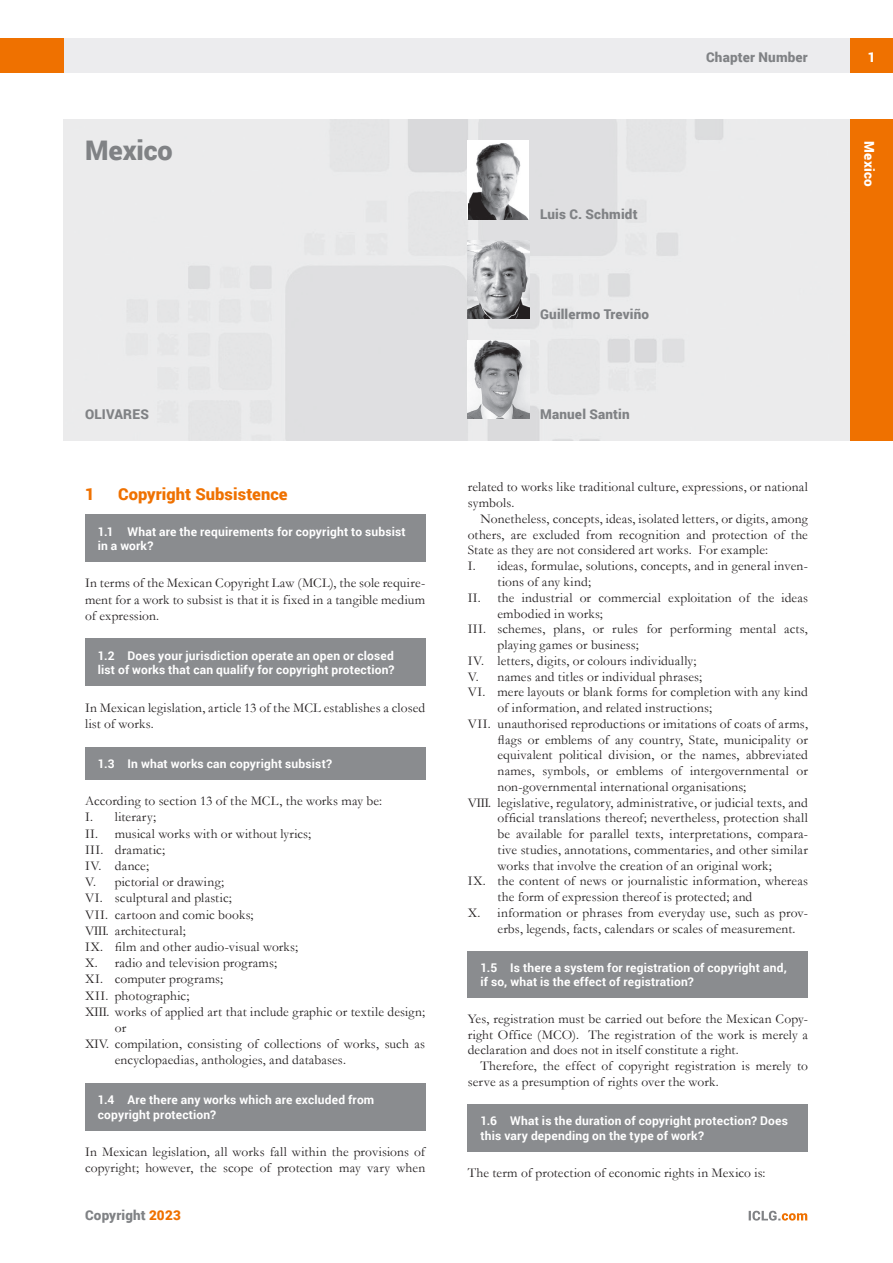
<style>
.page{position:relative;width:893px;height:1263px;background:#fff}
.page>*{position:absolute;margin:0;border:0;box-sizing:border-box;transform-origin:0 0}
.t1{font:900 27px "Roboto";color:#808285}
.MS_Heading{font:900 16.5px "Roboto";letter-spacing:.005em;color:#ef7100}
.ICLG_Letter_Number_L{font:13.5px/15.8px "Garamond";letter-spacing:.01em;color:#231f20}
.MS_Body_Text_-_First{font:13.5px/16.2px "Garamond";letter-spacing:.01em;color:#231f20}
.MS_Body_Text_-_Secon{font:13.5px/15.8px "Garamond";letter-spacing:.005em;color:#231f20;text-align:justify}
.t2{font:900 13.5px "Roboto";letter-spacing:.015em;color:#808285}
.ICLG_Letter_Number_L-2{font:13.5px "Garamond";letter-spacing:.03em;color:#231f20}
.t3{font:900 13.5px "Roboto";letter-spacing:.01em;color:#fff}
.MS_-_Question{font:700 12px/14.4px "Roboto";letter-spacing:.015em;color:#fff}
.MS_-_Question_follow{font:700 12px/14.4px "Roboto";letter-spacing:.015em;color:#fff}
.s1{color:#ef7100}
</style>
<div class="page">
<div style="left:64px;top:38px;width:786px;height:34px;background:#ececee"></div>
<div style="left:850px;top:38px;width:43px;height:34px;background:#ef7100"></div>
<div style="left:0;top:38px;width:64px;height:34px;background:#ef7100"></div>
<svg style="left:749px;top:1211px;width:58px;height:9px"></svg>
<img style="left:64px;top:119px;width:786px;height:321px">
<img style="left:468px;top:241px;width:61px;height:78px">
<img style="left:468px;top:340px;width:61px;height:79px">
<div style="left:850px;top:119px;width:43px;height:321px;background:#ef7100"></div>
<div style="left:468px;top:140px;width:61px;height:79px;background:#fff"></div>
<img style="left:469px;top:143px;width:59px;height:76px">
<div style="left:468px;top:951px;width:340px;height:47px;background:#8a8c8f"></div>
<div style="left:468px;top:1104px;width:340px;height:47px;background:#8a8c8f"></div>
<div style="left:85px;top:514px;width:340px;height:48px;background:#8a8c8f"></div>
<div style="left:85px;top:639px;width:340px;height:47px;background:#8a8c8f"></div>
<div style="left:85px;top:747px;width:340px;height:32px;background:#8a8c8f"></div>
<div style="left:85px;top:1083px;width:340px;height:47px;background:#8a8c8f"></div>
<p class="t2" style="left:706px;top:48px;width:103px">Chapter Number</p>
<p class="t3" style="left:868px;top:48px;width:9px">1</p>
<h1 class="t1" style="left:85px;top:131px;width:89px">Mexico</h1>
<p class="t3" style="left:879px;top:141px;width:46px;rotate:90deg">Mexico</p>
<p class="t2" style="left:540px;top:205px;width:99px">Luis C. Schmidt</p>
<p class="t2" style="left:540px;top:305px;width:111px">Guillermo Treviño</p>
<p class="t2" style="left:85px;top:404px;width:65px">OLIVARES</p>
<p class="t2" style="left:540px;top:404px;width:91px">Manuel Santin</p>
<p class="MS_Heading" style="left:85px;top:482px;width:11px">1</p>
<p class="MS_Heading" style="left:118px;top:482px;width:171px">Copyright Subsistence</p>
<p class="MS_-_Question_follow" style="left:98px;top:524px;width:310px">1.1 What are the requirements for copyright to subsist in a work?</p>
<p class="MS_Body_Text_-_First" style="left:85px;top:575px;width:342px;text-align:justify">In terms of the Mexican Copyright Law (MCL), the sole require&shy;ment for a work to subsist is that it is fixed in a tangible medium of expression.</p>
<p class="MS_-_Question" style="left:98px;top:648px;width:298px">1.2 Does your jurisdiction operate an open or closed list of works that can qualify for copyright protection?</p>
<p class="MS_Body_Text_-_First" style="left:85px;top:699px;width:342px">In Mexican legislation, article 13 of the MCL establishes a closed list of works.</p>
<p class="MS_-_Question" style="left:98px;top:756px;width:236px">1.3 In what works can copyright subsist?</p>
<p class="MS_Body_Text_-_First" style="left:85px;top:792px;width:299px">According to section 13 of the MCL, the works may be:</p>
<p class="ICLG_Letter_Number_L" style="left:85px;top:809px;width:72px">I. literary;</p>
<p class="ICLG_Letter_Number_L" style="left:85px;top:825px;width:228px">II. musical works with or without lyrics;</p>
<p class="ICLG_Letter_Number_L-2" style="left:85px;top:840px;width:81px">III. dramatic;</p>
<p class="ICLG_Letter_Number_L" style="left:85px;top:857px;width:66px">IV. dance;</p>
<p class="ICLG_Letter_Number_L" style="left:85px;top:874px;width:140px">V. pictorial or drawing;</p>
<p class="ICLG_Letter_Number_L" style="left:85px;top:890px;width:148px">VI. sculptural and plastic;</p>
<p class="ICLG_Letter_Number_L" style="left:85px;top:906px;width:170px">VII. cartoon and comic books;</p>
<p class="ICLG_Letter_Number_L" style="left:85px;top:922px;width:102px">VIII. architectural;</p>
<p class="ICLG_Letter_Number_L" style="left:85px;top:938px;width:215px">IX. film and other audio-visual works;</p>
<p class="ICLG_Letter_Number_L" style="left:85px;top:955px;width:193px">X. radio and television programs;</p>
<p class="ICLG_Letter_Number_L" style="left:85px;top:971px;width:140px">XI. computer programs;</p>
<p class="ICLG_Letter_Number_L" style="left:85px;top:987px;width:106px">XII. photographic;</p>
<p class="ICLG_Letter_Number_L" style="left:115px;top:1003px;width:312px;line-height:16.2px;text-indent:-30px">XIII. works of applied art that include graphic or textile design; or</p>
<p class="ICLG_Letter_Number_L" style="left:115px;top:1035px;width:312px;line-height:16.2px;text-indent:-30px">XIV. compilation, consisting of collections of works, such as encyclopaedias, anthologies, and databases.</p>
<p class="MS_-_Question" style="left:98px;top:1092px;width:278px">1.4 Are there any works which are excluded from copyright protection?</p>
<p class="MS_Body_Text_-_First" style="left:85px;top:1143px;width:342px">In Mexican legislation, all works fall within the provisions of copyright; however, the scope of protection may vary when</p>
<p class="MS_Body_Text_-_First" style="left:468px;top:479px;width:342px;line-height:15.8px">related to works like traditional culture, expressions, or national symbols.</p>
<p class="MS_Body_Text_-_Secon" style="left:468px;top:510px;width:342px;text-indent:13px">Nonetheless, concepts, ideas, isolated letters, or digits, among others, are excluded from recognition and protection of the State as they are not considered art works. For example:</p>
<p class="ICLG_Letter_Number_L" style="left:497px;top:558px;width:312px;text-indent:-30px">I. ideas, formulae, solutions, concepts, and in general inven&shy;tions of any kind;</p>
<p class="ICLG_Letter_Number_L" style="left:497px;top:589px;width:312px;text-indent:-30px">II. the industrial or commercial exploitation of the ideas embodied in works;</p>
<p class="ICLG_Letter_Number_L" style="left:497px;top:621px;width:312px;text-indent:-30px">III. schemes, plans, or rules for performing mental acts, playing games or business;</p>
<p class="ICLG_Letter_Number_L" style="left:468px;top:652px;width:230px">IV. letters, digits, or colours individually;</p>
<p class="ICLG_Letter_Number_L" style="left:468px;top:668px;width:236px">V. names and titles or individual phrases;</p>
<p class="ICLG_Letter_Number_L" style="left:497px;top:684px;width:312px;text-indent:-30px">VI. mere layouts or blank forms for completion with any kind of information, and related instructions;</p>
<p class="ICLG_Letter_Number_L" style="left:497px;top:715px;width:312px;text-align:justify;text-indent:-30px">VII. unauthorised reproductions or imitations of coats of arms, flags or emblems of any country, State, municipality or equivalent political division, or the names, abbreviated names, symbols, or emblems of intergovernmental or non-governmental international organisations;</p>
<p class="ICLG_Letter_Number_L" style="left:497px;top:794px;width:312px;text-align:justify;text-indent:-30px">VIII. legislative, regulatory, administrative, or judicial texts, and official translations thereof; nevertheless, protection shall be available for parallel texts, interpretations, compara&shy;tive studies, annotations, commentaries, and other similar works that involve the creation of an original work;</p>
<p class="ICLG_Letter_Number_L" style="left:497px;top:873px;width:312px;text-indent:-30px">IX. the content of news or journalistic information, whereas the form of expression thereof is protected; and</p>
<p class="ICLG_Letter_Number_L" style="left:497px;top:904px;width:312px;text-indent:-30px">X. information or phrases from everyday use, such as prov&shy;erbs, legends, facts, calendars or scales of measurement.</p>
<p class="MS_-_Question" style="left:480px;top:960px;width:308px;line-height:14px">1.5 Is there a system for registration of copyright and, if so, what is the effect of registration?</p>
<p class="MS_Body_Text_-_First" style="left:468px;top:1010px;width:342px;line-height:15.8px;text-align:justify">Yes, registration must be carried out before the Mexican Copy&shy;right Office (MCO). The registration of the work is merely a declaration and does not in itself constitute a right.</p>
<p class="MS_Body_Text_-_Secon" style="left:468px;top:1058px;width:342px;text-indent:13px">Therefore, the effect of copyright registration is merely to serve as a presumption of rights over the work.</p>
<p class="MS_-_Question" style="left:480px;top:1113px;width:309px">1.6 What is the duration of copyright protection? Does this vary depending on the type of work?</p>
<p class="MS_Body_Text_-_First" style="left:468px;top:1164px;width:299px">The term of protection of economic rights in Mexico is:</p>
<p class="t2" style="left:85px;top:1206px;width:97px">Copyright <span class="s1">2023</span></p>
</div>
